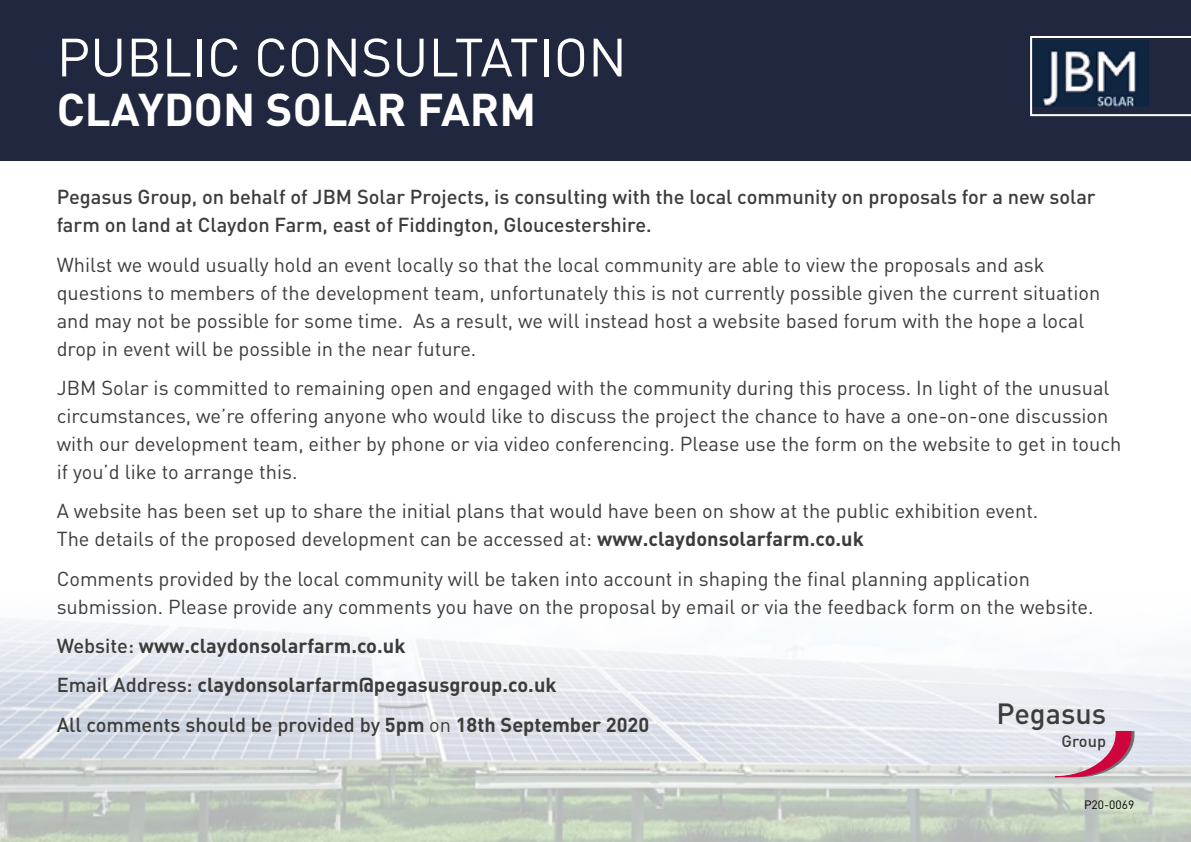
<style>
.page{position:relative;width:1191px;height:842px;background:#fff}
.page>*{position:absolute;margin:0;border:0;box-sizing:border-box;transform-origin:0 0}
.t1{font:53px "DIN";color:#fff}
.t2{font:700 45.4px "DIN";color:#fff}
.t3{font:500 28.8px "DIN";color:#3c3c3b}
.t4{font:20px/28px "DIN";color:#3c3c3b}
.t5{font:500 20px/28px "DIN";color:#3c3c3b}
.t6{font:700 20px/39.4px "DIN";color:#3c3c3b}
.t7{font:500 16.4px "DIN";letter-spacing:.01em;color:#3c3c3b}
.t8{font:12px "DIN";color:#000}
.s1{font-weight:700}
.s2{font-weight:500}
.s3{font-weight:400}
</style>
<div class="page">
<img style="left:0;top:619px;width:1191px;height:223px">
<div style="left:0;top:0;width:1191px;height:160px;background:#20273f"></div>
<svg style="left:1054px;top:731px;width:80px;height:46px;background:#d7aebe"></svg>
<svg style="left:1030px;top:36px;width:161px;height:80px"></svg>
<h1 class="t1" style="left:57px;top:27px;width:572px">PUBLIC CONSULTATION</h1>
<h2 class="t2" style="left:57px;top:79px;width:481px">CLAYDON SOLAR FARM</h2>
<p class="t5" style="left:57px;top:182px;width:1040px">Pegasus Group, on behalf of JBM Solar Projects, is consulting with the local community on proposals for a new solar farm on land at Claydon Farm, east of Fiddington, Gloucestershire.</p>
<p class="t4" style="left:57px;top:251px;width:1045px">Whilst we would usually hold an event locally so that the local community are able to view the proposals and ask questions to members of the development team, unfortunately this is not currently possible given the current situation and may not be possible for some time. As a result, we will instead host a website based forum with the hope a local drop in event will be possible in the near future.</p>
<p class="t4" style="left:57px;top:374px;width:1066px">JBM Solar is committed to remaining open and engaged with the community during this process. In light of the unusual circumstances, we’re offering anyone who would like to discuss the project the chance to have a one-on-one discussion with our development team, either by phone or via video conferencing. Please use the form on the website to get in touch if you’d like to arrange this.</p>
<p class="t4" style="left:57px;top:497px;width:983px">A website has been set up to share the initial plans that would have been on show at the public exhibition event.<br>The details of the proposed development can be accessed at: <span class="s1">www.claydonsolarfarm.co.uk</span></p>
<p class="t4" style="left:57px;top:565px;width:1038px">Comments provided by the local community will be taken into account in shaping the final planning application submission. Please provide any comments you have on the proposal by email or via the feedback form on the website.</p>
<p class="t6" style="left:57px;top:625px;width:594px"><span class="s2">Website:</span> www.claydonsolarfarm.co.uk<br><span class="s2">Email Address:</span> claydonsolarfarm@pegasusgroup.co.uk<br><span class="s2">All comments should be provided by</span> 5pm <span class="s3">on</span> 18th September 2020</p>
<h3 class="t3" style="left:996px;top:694px;width:111px">Pegasus</h3>
<p class="t7" style="left:1061px;top:730px;width:46px">Group</p>
<p class="t8" style="left:1084px;top:797px;width:52px">P20-0069</p>
</div>
